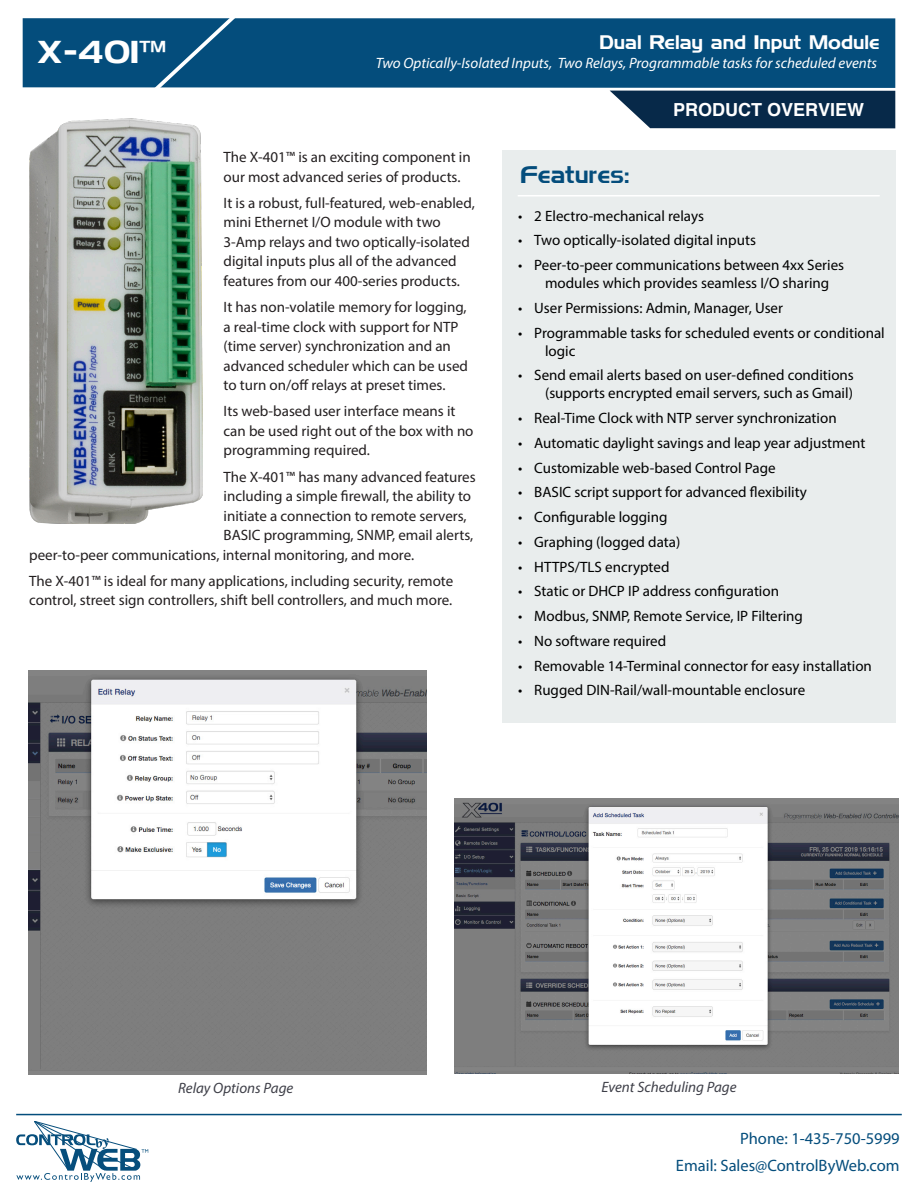
<style>
.page{position:relative;width:918px;height:1188px;background:#fff}
.page>*{position:absolute;margin:0;border:0;box-sizing:border-box;transform-origin:0 0}
.TOC_-_Header_-_Main{font:31.5px "Denmark";color:#fff}
.Bullet_List_Header{font:24px "Denmark";color:#044d7c}
.Sub_Header_-_Product{font:19.5px "Denmark";color:#fff}
.t1{font:700 18px "Helvetica";color:#fff}
.t2{font:16.5px/26.5px "Myriad Pro";color:#044d7c;text-align:right}
.Body{font:15px/19.5px "Myriad Pro";color:#231f20}
.t3{font:15px/18px "Myriad Pro";color:#000}
.Product_Description{font:italic 15px "Myriad Pro";color:#fff}
.t4{font:italic 15px "Myriad Pro";color:#3e3f48}
</style>
<div class="page">
<hr style="left:16px;top:1114px;width:886px;height:1px;background:#044d7c">
<svg style="left:16px;top:1121px;width:132px;height:61px"></svg>
<div style="left:23px;top:18px;width:872px;height:70px;background:#044d7c"></div>
<svg style="left:610px;top:91px;width:285px;height:37px;background:#183855"></svg>
<svg style="left:147px;top:18px;width:99px;height:70px;background:#145884"></svg>
<div style="left:503px;top:150px;width:393px;height:573px;background:#e9eded"></div>
<hr style="left:518px;top:195px;width:362px;height:1px;background:#fff">
<img style="left:28px;top:671px;width:399px;height:404px">
<img style="left:455px;top:799px;width:444px;height:275px">
<img style="left:29px;top:119px;width:173px;height:405px">
<p class="TOC_-_Header_-_Main" style="left:36px;top:33px;width:132px">X-401™</p>
<p class="Sub_Header_-_Product" style="left:600px;top:30px;width:282px">Dual Relay and Input Module</p>
<p class="Product_Description" style="left:376px;top:54px;width:503px">Two Optically-Isolated Inputs, Two Relays, Programmable tasks for scheduled events</p>
<p class="t1" style="left:673px;top:95px;width:192px">PRODUCT OVERVIEW</p>
<p class="Body" style="left:224px;top:147px;width:249px">The X-401™ is an exciting component in our most advanced series of products.</p>
<p class="Body" style="left:224px;top:193px;width:253px">It is a robust, full-featured, web-enabled, mini Ethernet I/O module with two 3-Amp relays and two optically-isolated digital inputs plus all of the advanced features from our 400-series products.</p>
<p class="Body" style="left:224px;top:297px;width:246px">It has non-volatile memory for logging, a real-time clock with support for NTP (time server) synchronization and an advanced scheduler which can be used to turn on/off relays at preset times.</p>
<p class="Body" style="left:224px;top:401px;width:252px">Its web-based user interface means it can be used right out of the box with no programming required.</p>
<p class="Body" style="left:224px;top:467px;width:254px">The X-401™ has many advanced features</p>
<p class="Body" style="left:224px;top:486px;width:249px">including a simple firewall, the ability to</p>
<p class="Body" style="left:224px;top:506px;width:245px">initiate a connection to remote servers,</p>
<p class="Body" style="left:224px;top:525px;width:251px">BASIC programming, SNMP, email alerts,</p>
<p class="Body" style="left:29px;top:545px;width:387px">peer-to-peer communications, internal monitoring, and more.</p>
<p class="Body" style="left:29px;top:571px;width:426px">The X-401™ is ideal for many applications, including security, remote control, street sign controllers, shift bell controllers, and much more.</p>
<p class="Bullet_List_Header" style="left:520px;top:161px;width:111px">Features:</p>
<p class="t3" style="left:518px;top:206px;width:187px">• 2 Electro-mechanical relays</p>
<p class="t3" style="left:518px;top:231px;width:239px">• Two optically-isolated digital inputs</p>
<p class="t3" style="left:545px;top:256px;width:301px;text-indent:-27px">• Peer-to-peer communications between 4xx Series modules which provides seamless I/O sharing</p>
<p class="t3" style="left:518px;top:299px;width:266px">• User Permissions: Admin, Manager, User</p>
<p class="t3" style="left:545px;top:323px;width:341px;text-indent:-27px">• Programmable tasks for scheduled events or conditional logic</p>
<p class="t3" style="left:518px;top:366px;width:337px;text-align:right">• Send email alerts based on user-defined conditions (supports encrypted email servers, such as Gmail)</p>
<p class="t3" style="left:518px;top:409px;width:320px">• Real-Time Clock with NTP server synchronization</p>
<p class="t3" style="left:518px;top:434px;width:349px">• Automatic daylight savings and leap year adjustment</p>
<p class="t3" style="left:518px;top:458px;width:259px">• Customizable web-based Control Page</p>
<p class="t3" style="left:518px;top:483px;width:290px">• BASIC script support for advanced flexibility</p>
<p class="t3" style="left:518px;top:508px;width:151px">• Configurable logging</p>
<p class="t3" style="left:518px;top:533px;width:164px">• Graphing (logged data)</p>
<p class="t3" style="left:518px;top:557px;width:153px">• HTTPS/TLS encrypted</p>
<p class="t3" style="left:518px;top:582px;width:262px">• Static or DHCP IP address configuration</p>
<p class="t3" style="left:518px;top:607px;width:286px">• Modbus, SNMP, Remote Service, IP Filtering</p>
<p class="t3" style="left:518px;top:632px;width:150px">• No software required</p>
<p class="t3" style="left:518px;top:656px;width:355px">• Removable 14-Terminal connector for easy installation</p>
<p class="t3" style="left:518px;top:681px;width:289px">• Rugged DIN-Rail/wall-mountable enclosure</p>
<p class="t4" style="left:178px;top:1079px;width:117px">Relay Options Page</p>
<p class="t4" style="left:601px;top:1077px;width:137px">Event Scheduling Page</p>
<p class="t2" style="left:676px;top:1125px;width:225px">Phone: 1-435-750-5999<br>Email: Sales@ControlByWeb.com</p>
</div>
